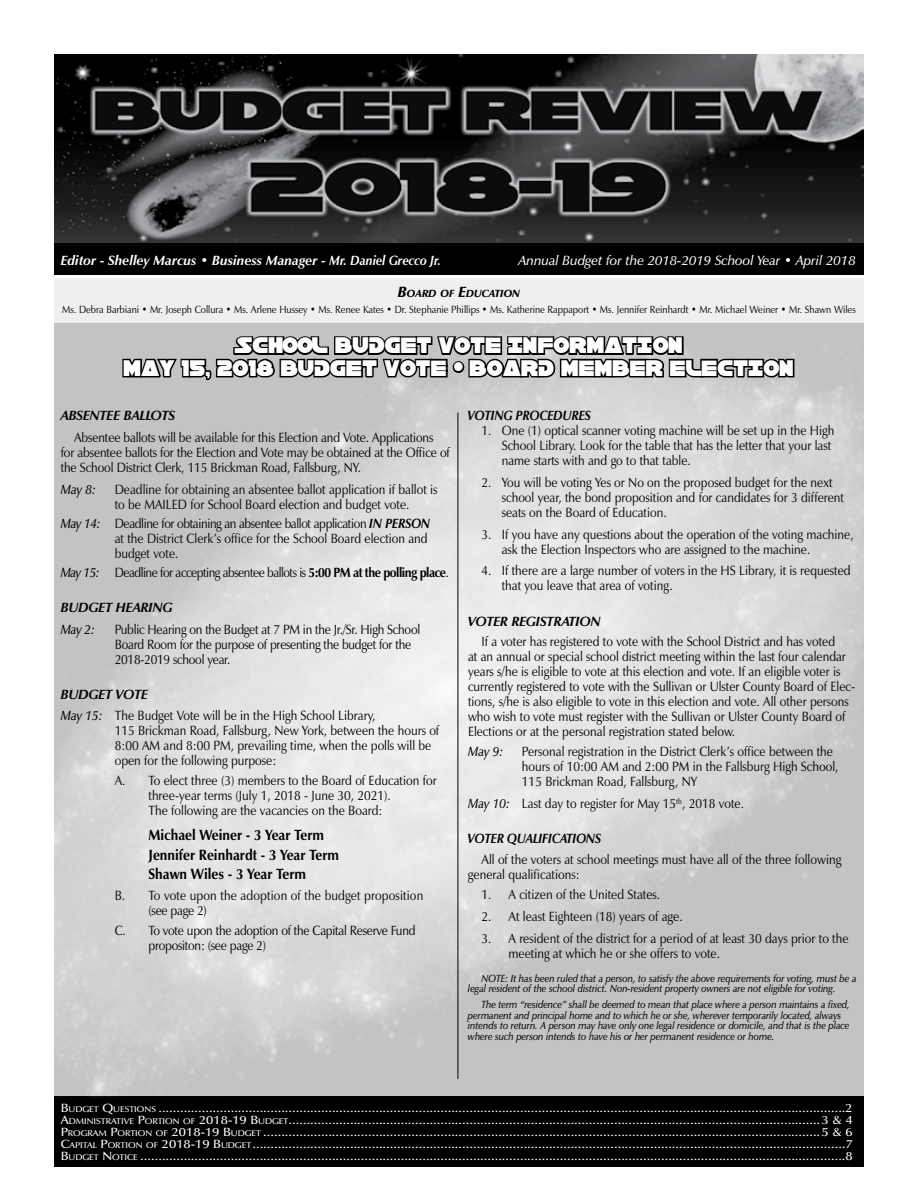
<style>
.page{position:relative;width:918px;height:1188px;background:#fff}
.page>*{position:absolute;margin:0;border:0;box-sizing:border-box;transform-origin:0 0}
.t1{font:24px/22.5px "Han Solo";color:#fff;text-align:center}
.t2{font:700 15px/19.5px "Zapf Humanist 601 BT";color:#000;scale:.9 1}
.t3{font:13.5px/15px "Zapf Humanist 601 BT";color:#000;scale:.9 1}
.t4{font:13.5px/15px "Zapf Humanist 601 BT";letter-spacing:-.02em;color:#000;scale:.9 1}
.t5{font:13.5px "Zapf Humanist 601 BT";letter-spacing:-.04em;color:#000;scale:.9 1}
.t6{font:italic 700 13.5px "Zapf Humanist 601 BT";color:#fff}
.t7{font:italic 600 13.5px "Zapf Humanist 601 BT";color:#fff}
.t8{font:italic 700 13.5px "Zapf Humanist 601 BT";color:#000}
.t9{font:italic 700 13.5px "Zapf Humanist 601 BT";color:#000;scale:.9 1}
.t10{font:italic 600 13.5px "Zapf Humanist 601 BT";color:#000;scale:.9 1}
.t11{font:600 12px/11.9px "Zapf Humanist 601 BT";color:#fff;text-align:justify;scale:1.1 1}
.t12{font:italic 600 10.5px/10.5px "Zapf Humanist 601 BT";color:#000;scale:.9 1}
.t13{font:10.5px/16.5px "Zapf Humanist 601 BT";color:#000;text-align:center;scale:.9 1}
.s1{font-weight:900;font-style:italic;font-size:15px}
.s2{font-weight:900;font-style:italic}
.s3{font-weight:600;font-style:italic}
.s4{font-weight:700;font-style:italic}
.s5{font-weight:700}
.s6{font-size:8.4px}
</style>
<div class="page">
<img style="left:54px;top:54px;width:810px;height:189px">
<div style="left:54px;top:243px;width:810px;height:32px;background:#000"></div>
<div style="left:54px;top:278px;width:810px;height:45px;background:#efeff0"></div>
<div style="left:54px;top:1096px;width:810px;height:70px;background:#000"></div>
<img style="left:54px;top:324px;width:810px;height:774px">
<svg style="left:121px;top:323px;width:675px;height:62px;background:#858585"></svg>
<hr style="left:458px;top:413px;width:1px;height:666px;background:#000">
<p class="t6" style="left:61px;top:252px;width:382px">Editor - Shelley Marcus • Business Manager - Mr. Daniel Grecco Jr.</p>
<p class="t7" style="left:519px;top:252px;width:339px">Annual Budget for the 2018-2019 School Year • April 2018</p>
<p class="t13" style="left:62px;top:285px;width:883px"><span class="s1">B</span><span class="s2">OARD OF</span> <span class="s1">E</span><span class="s2">DUCATION<br></span>Ms. Debra Barbiani • Mr. Joseph Collura • Ms. Arlene Hussey • Ms. Renee Kates • Dr. Stephanie Phillips • Ms. Katherine Rappaport • Ms. Jennifer Reinhardt • Mr. Michael Weiner • Mr. Shawn Wiles</p>
<h1 class="t1" style="left:124px;top:334px;width:672px">SCHOOL BUDGET VOTE INFORMATION<br>MAY 15, 2018 BUDGET VOTE <sup>•</sup> BOARD MEMBER ELECTION</h1>
<p class="t8" style="left:61px;top:407px;width:116px">ABSENTEE BALLOTS</p>
<p class="t3" style="left:61px;top:430px;width:434px;text-indent:13px">Absentee ballots will be available for this Election and Vote. Applications for absentee ballots for the Election and Vote may be obtained at the Office of the School District Clerk, 115 Brickman Road, Fallsburg, NY.</p>
<p class="t10" style="left:61px;top:481px;width:41px">May 8:</p>
<p class="t3" style="left:115px;top:481px;width:360px">Deadline for obtaining an absentee ballot application if ballot is to be MAILED for School Board election and budget vote.</p>
<p class="t3" style="left:115px;top:516px;width:352px;text-indent:-54px"><span class="s3">May 14:</span> Deadline for obtaining an absentee ballot application <span class="s4">IN PERSON </span>at the District Clerk’s office for the School Board election and budget vote.</p>
<p class="t5" style="left:61px;top:564px;width:433px"><span class="s3">May 15:</span> Deadline for accepting absentee ballots is <span class="s5">5:00 PM at the polling place</span>.</p>
<p class="t8" style="left:61px;top:600px;width:113px">BUDGET HEARING</p>
<p class="t10" style="left:61px;top:621px;width:39px">May 2:</p>
<p class="t4" style="left:115px;top:622px;width:341px">Public Hearing on the Budget at 7 PM in the Jr./Sr. High School<br>Board Room for the purpose of presenting the budget for the<br>2018-2019 school year.</p>
<p class="t3" style="left:61px;top:685px;width:351px;line-height:20.4px"><span class="s4">BUDGET VOTE<br></span><span class="s3">May 15:</span> The Budget Vote will be in the High School Library,</p>
<p class="t3" style="left:115px;top:723px;width:362px">115 Brickman Road, Fallsburg, New York, between the hours of<br>8:00 AM and 8:00 PM, prevailing time, when the polls will be open for the following purpose:</p>
<p class="t3" style="left:148px;top:773px;width:322px;text-indent:-34px">A. To elect three (3) members to the Board of Education for three‑year terms (July 1, 2018 - June 30, 2021).<br>The following are the vacancies on the Board:</p>
<p class="t2" style="left:148px;top:825px;width:213px">Michael Weiner - 3 Year Term<br>Jennifer Reinhardt - 3 Year Term<br>Shawn Wiles - 3 Year Term</p>
<p class="t3" style="left:148px;top:887px;width:307px;text-indent:-34px">B. To vote upon the adoption of the budget proposition (see page 2)</p>
<p class="t4" style="left:148px;top:923px;width:298px;text-indent:-34px">C. To vote upon the adoption of the Capital Reserve Fund propositon: (see page 2)</p>
<p class="t9" style="left:468px;top:407px;width:138px">VOTING PROCEDURES</p>
<p class="t3" style="left:502px;top:423px;width:371px;text-indent:-20px">1. One (1) optical scanner voting machine will be set up in the High<br>School Library. Look for the table that has the letter that your last name starts with and go to that table.</p>
<p class="t3" style="left:502px;top:475px;width:382px;text-indent:-20px">2. You will be voting Yes or No on the proposed budget for the next school year, the bond proposition and for candidates for 3 different seats on the Board of Education.</p>
<p class="t3" style="left:502px;top:526px;width:393px;text-indent:-20px">3. If you have any questions about the operation of the voting machine, ask the Election Inspectors who are assigned to the machine.</p>
<p class="t3" style="left:502px;top:563px;width:389px;text-indent:-20px">4. If there are a large number of voters in the HS Library, it is requested that you leave that area of voting.</p>
<p class="t8" style="left:468px;top:613px;width:134px">VOTER REGISTRATION</p>
<p class="t3" style="left:468px;top:634px;width:432px;text-indent:14px">If a voter has registered to vote with the School District and has voted<br>at an annual or special school district meeting within the last four calendar years s/he is eligible to vote at this election and vote. If an eligible voter is currently registered to vote with the Sullivan or Ulster County Board of Elec&shy;tions, s/he is also eligible to vote in this election and vote. All other persons who wish to vote must register with the Sullivan or Ulster County Board of Elections or at the personal registration stated below.</p>
<p class="t10" style="left:468px;top:743px;width:41px">May 9:</p>
<p class="t3" style="left:522px;top:744px;width:353px">Personal registration in the District Clerk’s office between the hours of 10:00 AM and 2:00 PM in the Fallsburg High School,<br>115 Brickman Road, Fallsburg, NY</p>
<p class="t3" style="left:468px;top:796px;width:308px"><span class="s3">May 10:</span> Last day to register for May 15<sup>th</sup>, 2018 vote.</p>
<p class="t9" style="left:468px;top:830px;width:150px">VOTER QUALIFICATIONS</p>
<p class="t3" style="left:468px;top:852px;width:416px;text-indent:13px">All of the voters at school meetings must have all of the three following general qualifications:</p>
<p class="t3" style="left:481px;top:887px;width:200px">1. A citizen of the United States.</p>
<p class="t3" style="left:481px;top:909px;width:225px">2. At least Eighteen (18) years of age.</p>
<p class="t3" style="left:508px;top:931px;width:379px;text-indent:-27px">3. A resident of the district for a period of at least 30 days prior to the meeting at which he or she offers to vote.</p>
<p class="t12" style="left:468px;top:973px;width:433px;text-indent:14px">NOTE: It has been ruled that a person, to satisfy the above requirements for voting, must be a legal resident of the school district. Non-resident property owners are not eligible for voting.</p>
<p class="t12" style="left:468px;top:999px;width:426px;text-indent:14px">The term “residence” shall be deemed to mean that place where a person maintains a fixed, permanent and principal home and to which he or she, wherever temporarily located, always intends to return. A person may have only one legal residence or domicile, and that is the place where such person intends to have his or her permanent residence or home.</p>
<p class="t11" style="left:61px;top:1102px;width:722px">B<span class="s6">UDGET</span> Q<span class="s6">UESTIONS</span> ..............................................................................................................................................................................................2<br>A<span class="s6">DMINISTRATIVE</span> P<span class="s6">ORTION OF</span> 2018-19 B<span class="s6">UDGET</span>...................................................................................................................................................3 &amp; 4<br>P<span class="s6">ROGRAM</span> P<span class="s6">ORTION OF</span> 2018-19 B<span class="s6">UDGET</span> ..........................................................................................................................................................5 &amp; 6<br>C<span class="s6">APITAL</span> P<span class="s6">ORTION OF</span> 2018-19 B<span class="s6">UDGET</span>....................................................................................................................................................................7<br>B<span class="s6">UDGET</span> N<span class="s6">OTICE</span> ...................................................................................................................................................................................................8</p>
</div>
